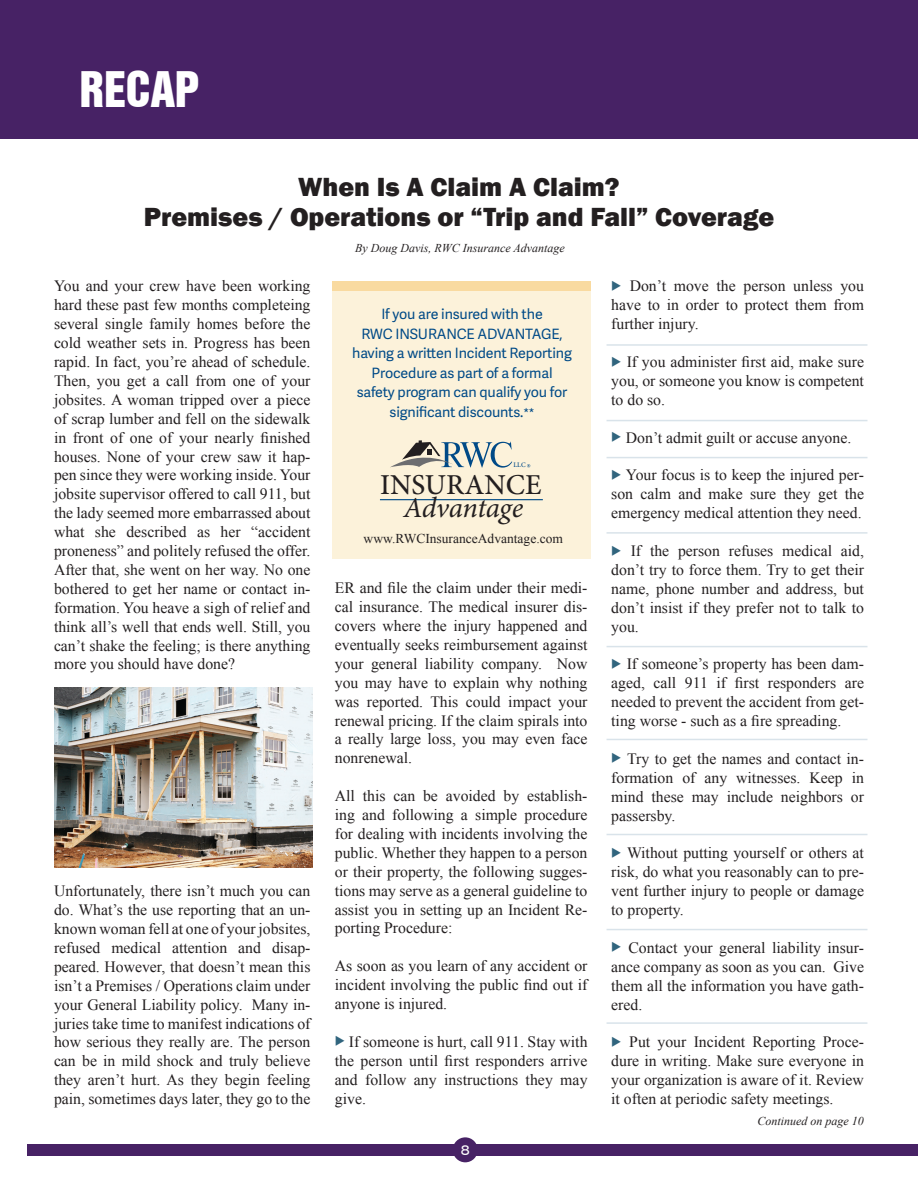
<style>
.page{position:relative;width:918px;height:1188px;background:#fff}
.page>*{position:absolute;margin:0;border:0;box-sizing:border-box;transform-origin:0 0}
.t1{font:45px "Swiss 921 BT Regular A";color:#fff}
.t2{font:500 28.95px "Minion Pro";color:#231f20}
.t3{font:italic 28.95px "Minion Pro";letter-spacing:-.015em;color:#231f20}
.t4{font:800 27px "Franklin Gothic";color:#231f20}
.t5{font:15.75px/18.9px "Times New Roman";color:#231f20;text-align:justify}
.t6{font:14.25px/19.5px "Adelle Sans";letter-spacing:-.01em;color:#004a87;text-align:center}
.t7{font:13.5px "Times New Roman";color:#231f20}
.t8{font:expanded 13.5px "Swiss 721 BT";color:#fff}
.t9{font:italic 12px "Times New Roman";color:#231f20}
.t10{font:500 6.9px "Minion Pro";color:#004a87}
.s1{color:#31657e}
.s2{font-size:12px}
</style>
<div class="page">
<div style="left:27px;top:1144px;width:891px;height:12px;background:#472265"></div>
<div style="left:453px;top:1137px;width:25px;height:25px;background:#472265;border-radius:50%"></div>
<div style="left:0;top:0;width:918px;height:139px;background:#472265"></div>
<img style="left:54px;top:687px;width:259px;height:181px">
<hr style="left:607px;top:344px;width:260px;height:2px;background:#d9e3ea">
<hr style="left:607px;top:420px;width:260px;height:1px;background:#d9e3ea">
<hr style="left:607px;top:457px;width:260px;height:1px;background:#d9e3ea">
<hr style="left:607px;top:532px;width:260px;height:2px;background:#d9e3ea">
<hr style="left:607px;top:646px;width:260px;height:1px;background:#d9e3ea">
<div style="left:333px;top:284px;width:258px;height:275px;background:#fcf2da"></div>
<hr style="left:607px;top:739px;width:260px;height:1px;background:#d9e3ea">
<hr style="left:607px;top:834px;width:260px;height:1px;background:#d9e3ea">
<hr style="left:607px;top:929px;width:260px;height:1px;background:#d9e3ea">
<hr style="left:607px;top:1022px;width:260px;height:2px;background:#d9e3ea">
<hr style="left:380px;top:499px;width:163px;height:1px;background:#004a87">
<svg style="left:390px;top:440px;width:122px;height:28px"></svg>
<div style="left:333px;top:282px;width:258px;height:9px;background:#f9daa0"></div>
<h1 class="t1" style="left:80px;top:60px;width:121px">RECAP</h1>
<p class="t4" style="left:298px;top:169px;width:323px">When Is A Claim A Claim?</p>
<p class="t4" style="left:144px;top:199px;width:632px">Premises / Operations or “Trip and Fall” Coverage</p>
<p class="t9" style="left:355px;top:240px;width:211px">By Doug Davis, RWC Insurance Advantage</p>
<p class="t5" style="left:54px;top:277px;width:258px">You and your crew have been working hard these past few months completeing several single family homes before the cold weather sets in. Progress has been rapid. In fact, you’re ahead of schedule.<br>Then, you get a call from one of your jobsites. A woman tripped over a piece of scrap lumber and fell on the sidewalk in front of one of your nearly finished houses. None of your crew saw it hap&shy;pen since they were working inside. Your jobsite supervisor offered to call 911, but the lady seemed more embarrassed about what she described as her “accident proneness” and politely refused the offer.<br>After that, she went on her way. No one bothered to get her name or contact in&shy;formation. You heave a sigh of relief and think all’s well that ends well. Still, you can’t shake the feeling; is there anything more you should have done?</p>
<p class="t5" style="left:611px;top:277px;width:254px"><span class="s1">◆</span> Don’t move the person unless you have to in order to protect them from further injury.</p>
<p class="t5" style="left:611px;top:352px;width:254px"><span class="s1">◆</span> If you administer first aid, make sure you, or someone you know is competent to do so.</p>
<p class="t5" style="left:611px;top:428px;width:242px"><span class="s1">◆</span> Don’t admit guilt or accuse anyone.</p>
<p class="t5" style="left:611px;top:466px;width:254px"><span class="s1">◆</span> Your focus is to keep the injured per&shy;son calm and make sure they get the emergency medical attention they need.</p>
<p class="t5" style="left:611px;top:541px;width:254px"><span class="s1">◆</span> If the person refuses medical aid, don’t try to force them. Try to get their name, phone number and address, but don’t insist if they prefer not to talk to you.</p>
<p class="t5" style="left:611px;top:655px;width:254px"><span class="s1">◆</span> If someone’s property has been dam&shy;aged, call 911 if first responders are needed to prevent the accident from get&shy;ting worse - such as a fire spreading.</p>
<p class="t5" style="left:611px;top:749px;width:254px"><span class="s1">◆</span> Try to get the names and contact in&shy;formation of any witnesses. Keep in mind these may include neighbors or passersby.</p>
<p class="t5" style="left:611px;top:844px;width:254px"><span class="s1">◆</span> Without putting yourself or others at risk, do what you reasonably can to pre&shy;vent further injury to people or damage to property.</p>
<p class="t5" style="left:611px;top:938px;width:254px"><span class="s1">◆</span> Contact your general liability insur&shy;ance company as soon as you can. Give them all the information you have gath&shy;ered.</p>
<p class="t5" style="left:611px;top:1033px;width:254px"><span class="s1">◆</span> Put your Incident Reporting Proce&shy;dure in writing. Make sure everyone in your organization is aware of it. Review it often at periodic safety meetings.</p>
<p class="t9" style="left:757px;top:1113px;width:108px">Continued on page 10</p>
<p class="t6" style="left:381px;top:304px;width:163px">If you are insured with the</p>
<p class="t6" style="left:352px;top:323px;width:221px">RWC INSURANCE ADVANTAGE, having a written Incident Reporting<br>Procedure as part of a formal</p>
<p class="t6" style="left:357px;top:382px;width:212px">safety program can qualify you for significant discounts.<span class="s2">**</span></p>
<p class="t10" style="left:514px;top:460px;width:14px">LLC</p>
<p class="t3" style="left:404px;top:488px;width:121px">Advantage</p>
<p class="t7" style="left:364px;top:529px;width:201px">www.RWCInsuranceAdvantage.com</p>
<p class="t2" style="left:380px;top:466px;width:163px">INSURANCE</p>
<p class="t5" style="left:335px;top:578px;width:254px">ER and file the claim under their medi&shy;cal insurance. The medical insurer dis&shy;covers where the injury happened and eventually seeks reimbursement against your general liability company. Now you may have to explain why nothing was reported. This could impact your renewal pricing. If the claim spirals into a really large loss, you may even face nonrenewal.</p>
<p class="t5" style="left:335px;top:786px;width:254px">All this can be avoided by establish&shy;ing and following a simple procedure for dealing with incidents involving the public. Whether they happen to a person or their property, the following sugges&shy;tions may serve as a general guideline to assist you in setting up an Incident Re&shy;porting Procedure:</p>
<p class="t5" style="left:335px;top:956px;width:254px">As soon as you learn of any accident or incident involving the public find out if anyone is injured.</p>
<p class="t5" style="left:335px;top:1032px;width:254px"><span class="s1">◆</span> If someone is hurt, call 911. Stay with the person until first responders arrive and follow any instructions they may give.</p>
<p class="t8" style="left:461px;top:1142px;width:11px">8</p>
<p class="t5" style="left:54px;top:881px;width:258px">Unfortunately, there isn’t much you can do. What’s the use reporting that an un&shy;known woman fell at one of your jobsites, refused medical attention and disap&shy;peared. However, that doesn’t mean this isn’t a Premises / Operations claim under your General Liability policy. Many in&shy;juries take time to manifest indications of how serious they really are. The person can be in mild shock and truly believe they aren’t hurt. As they begin feeling pain, sometimes days later, they go to the</p>
</div>
